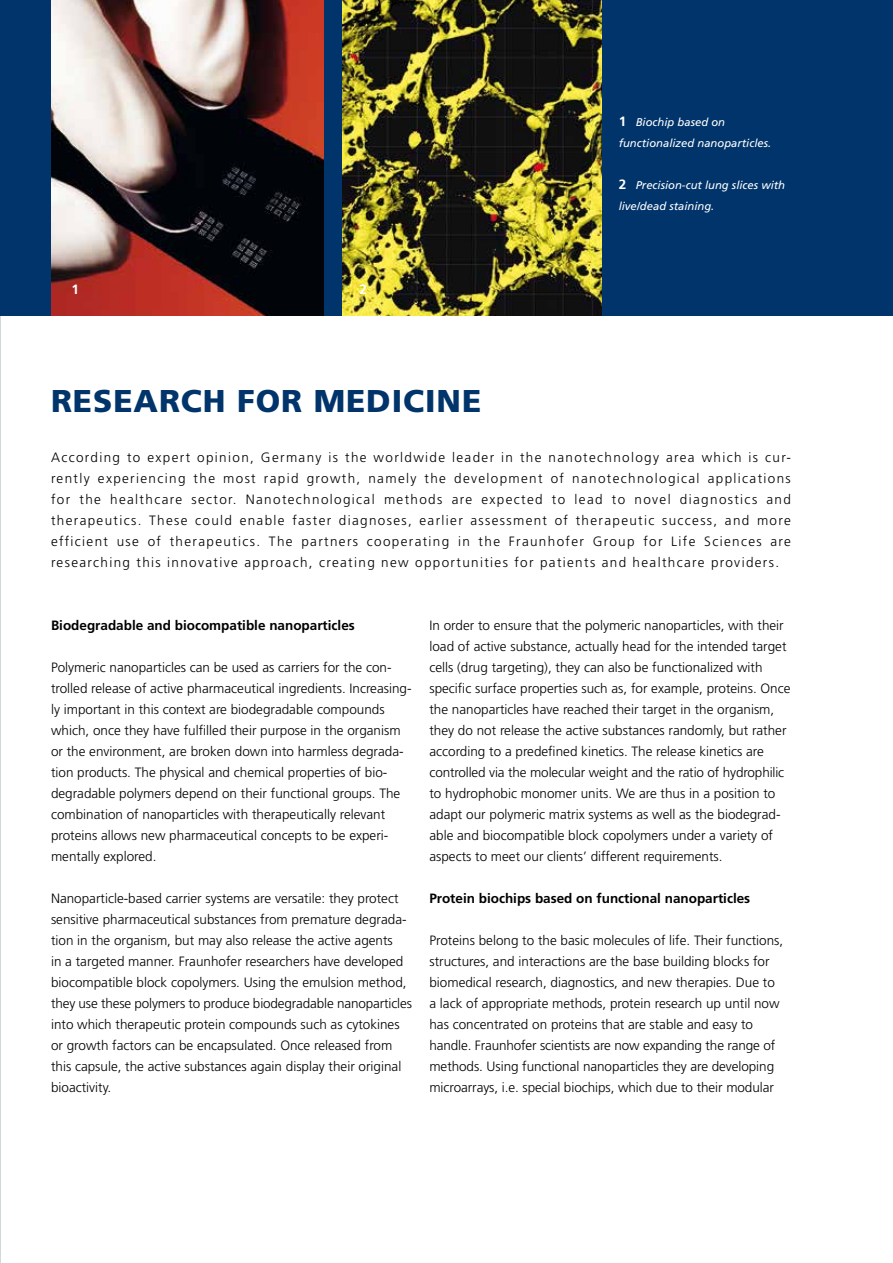
<style>
.page{position:relative;width:893px;height:1263px;background:#fff}
.page>*{position:absolute;margin:0;border:0;box-sizing:border-box;transform-origin:0 0}
.t1{font:900 31.5px "Frutiger LT";letter-spacing:.03em;color:#00346b}
.t2{font:300 13.5px/21px "Frutiger LT";color:#000}
.t3{font:700 13.5px "Frutiger LT";color:#000}
.t4{font:700 13.5px "Frutiger LT";color:#fff}
.t5{font:italic 11.25px/21px "Frutiger LT";color:#fff}
.s1{font-weight:700;font-style:normal;font-size:13.5px}
</style>
<div class="page">
<img style="left:0;top:293px;width:1px;height:970px">
<div style="left:0;top:0;width:893px;height:315px;background:#00346b"></div>
<img style="left:51px;top:0;width:272px;height:315px">
<img style="left:342px;top:0;width:260px;height:315px">
<p class="t4" style="left:71px;top:281px;width:9px">1</p>
<p class="t4" style="left:359px;top:281px;width:9px">2</p>
<p class="t5" style="left:619px;top:112px;width:154px"><span class="s1">1</span> Biochip based on functionalized nanoparticles.</p>
<p class="t5" style="left:619px;top:175px;width:168px"><span class="s1">2</span> Precision-cut lung slices with live/dead staining.</p>
<h1 class="t1" style="left:51px;top:382px;width:432px">RESEARCH FOR MEDICINE</h1>
<p class="t2" style="left:51px;top:447px;width:741px;text-align:justify">According to expert opinion, Germany is the worldwide leader in the nanotechnology area which is cur&shy;rently experiencing the most rapid growth, namely the development of nanotechnological applications for the healthcare sector. Nanotechnological methods are expected to lead to novel diagnostics and therapeutics. These could enable faster diagnoses, earlier assessment of therapeutic success, and more efficient use of therapeutics. The partners cooperating in the Fraunhofer Group for Life Sciences are researching this innovative approach, creating new opportunities for patients and healthcare providers.</p>
<p class="t3" style="left:51px;top:617px;width:305px">Biodegradable and biocompatible nanoparticles</p>
<p class="t2" style="left:51px;top:657px;width:362px">Polymeric nanoparticles can be used as carriers for the con&shy;trolled release of active pharmaceutical ingredients. Increasing&shy;ly important in this context are biodegradable compounds which, once they have fulfilled their purpose in the organism or the environment, are broken down into harmless degrada&shy;tion products. The physical and chemical properties of bio&shy;degradable polymers depend on their functional groups. The combination of nanoparticles with therapeutically relevant proteins allows new pharmaceutical concepts to be experi&shy;mentally explored.</p>
<p class="t2" style="left:51px;top:888px;width:362px">Nanoparticle-based carrier systems are versatile: they protect sensitive pharmaceutical substances from premature degrada&shy;tion in the organism, but may also release the active agents<br>in a targeted manner. Fraunhofer researchers have developed biocompatible block copolymers. Using the emulsion method, they use these polymers to produce biodegradable nanoparticles into which therapeutic protein compounds such as cytokines or growth factors can be encapsulated. Once released from this capsule, the active substances again display their original bioactivity.</p>
<p class="t2" style="left:429px;top:615px;width:363px">In order to ensure that the polymeric nanoparticles, with their load of active substance, actually head for the intended target cells (drug targeting), they can also be functionalized with specific surface properties such as, for example, proteins. Once the nanoparticles have reached their target in the organism, they do not release the active substances randomly, but rather according to a predefined kinetics. The release kinetics are controlled via the molecular weight and the ratio of hydrophilic to hydrophobic monomer units. We are thus in a position to adapt our polymeric matrix systems as well as the biodegrad&shy;able and biocompatible block copolymers under a variety of aspects to meet our clients’ different requirements.</p>
<p class="t3" style="left:429px;top:891px;width:322px">Protein biochips based on functional nanoparticles</p>
<p class="t2" style="left:429px;top:930px;width:355px">Proteins belong to the basic molecules of life. Their functions, structures, and interactions are the base building blocks for biomedical research, diagnostics, and new therapies. Due to a lack of appropriate methods, protein research up until now has concentrated on proteins that are stable and easy to handle. Fraunhofer scientists are now expanding the range of methods. Using functional nanoparticles they are developing microarrays, i.e. special biochips, which due to their modular</p>
</div>
